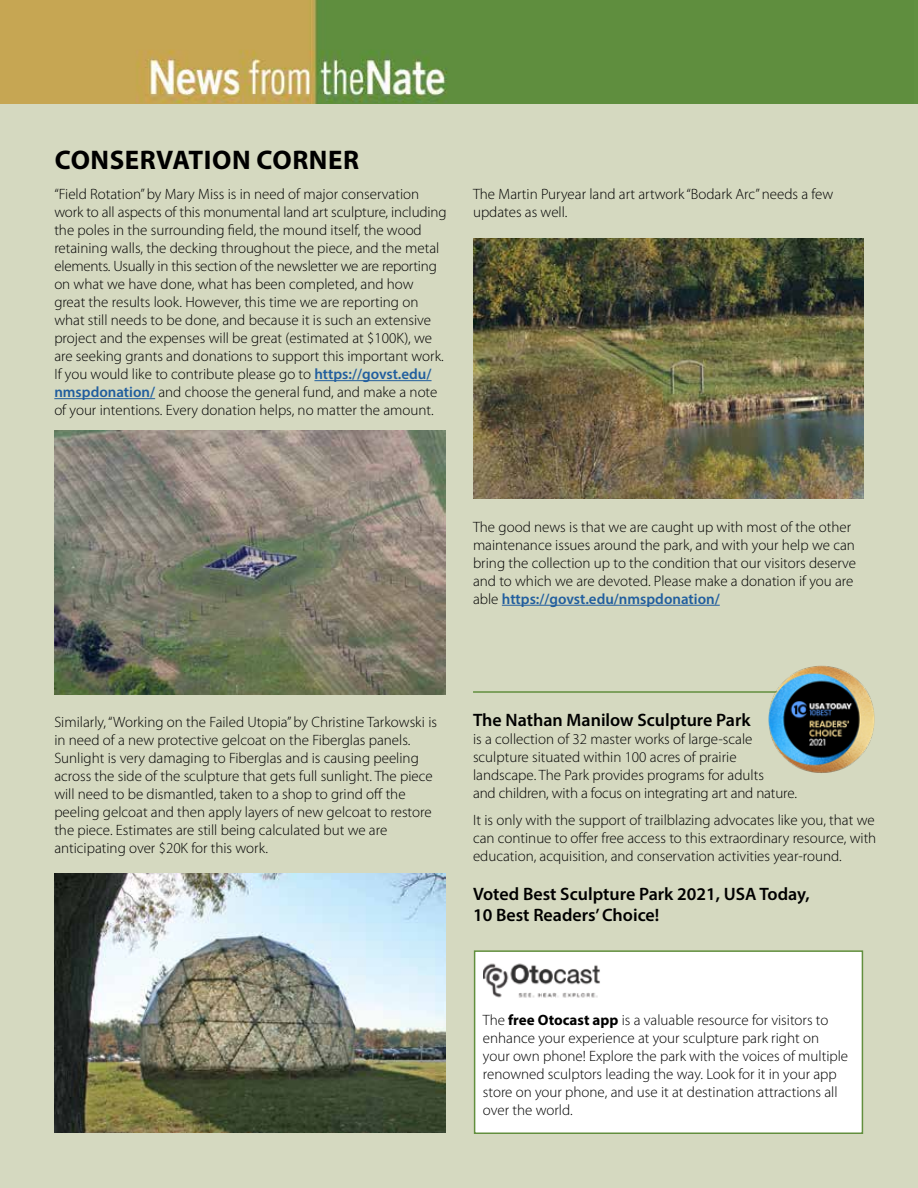
<style>
.page{position:relative;width:918px;height:1188px;background:#fff}
.page>*{position:absolute;margin:0;border:0;box-sizing:border-box;transform-origin:0 0}
.t1{font:700 27px "Myriad Pro";letter-spacing:.02em;color:#000}
.t2{font:600 18px/21px "Myriad Pro";color:#000}
.t3{font:300 15px/18px "Myriad Pro";color:#000}
.s1{font-weight:600;color:#215e9e}
.s2{font-weight:700}
</style>
<div class="page">
<img style="left:0;top:0;width:918px;height:105px">
<div style="left:0;top:105px;width:918px;height:1083px;background:#d5d9c0"></div>
<hr style="left:314px;top:380px;width:118px;height:1px;background:#215e9e">
<hr style="left:54px;top:398px;width:101px;height:1px;background:#215e9e">
<img style="left:55px;top:431px;width:391px;height:263px">
<img style="left:473px;top:239px;width:391px;height:259px">
<img style="left:55px;top:873px;width:391px;height:259px">
<hr style="left:502px;top:605px;width:218px;height:1px;background:#215e9e">
<hr style="left:473px;top:691px;width:391px;height:2px;background:#628f3e">
<div style="left:474px;top:950px;width:389px;height:184px;background:#fff;border:2px solid #628f3e"></div>
<img style="left:484px;top:963px;width:116px;height:35px">
<img style="left:754px;top:665px;width:121px;height:108px">
<h1 class="t1" style="left:55px;top:142px;width:306px">CONSERVATION CORNER</h1>
<p class="t3" style="left:54px;top:185px;width:394px">“Field Rotation” by Mary Miss is in need of major conservation work to all aspects of this monumental land art sculpture, including the poles in the surrounding field, the mound itself, the wood retaining walls, the decking throughout the piece, and the metal elements. Usually in this section of the newsletter we are reporting on what we have done, what has been completed, and how great the results look. However, this time we are reporting on what still needs to be done, and because it is such an extensive project and the expenses will be great (estimated at $100K), we are seeking grants and donations to support this important work.<br>If you would like to contribute please go to <span class="s1">https://govst.edu/ nmspdonation/</span> and choose the general fund, and make a note of your intentions. Every donation helps, no matter the amount.</p>
<p class="t3" style="left:473px;top:185px;width:362px">The Martin Puryear land art artwork “Bodark Arc” needs a few updates as well.</p>
<p class="t3" style="left:473px;top:518px;width:385px">The good news is that we are caught up with most of the other maintenance issues around the park, and with your help we can bring the collection up to the condition that our visitors deserve and to which we are devoted. Please make a donation if you are able <span class="s1">https://govst.edu/nmspdonation/</span></p>
<p class="t3" style="left:54px;top:713px;width:384px">Similarly, “Working on the Failed Utopia” by Christine Tarkowski is in need of a new protective gelcoat on the Fiberglas panels.<br>Sunlight is very damaging to Fiberglas and is causing peeling across the side of the sculpture that gets full sunlight. The piece will need to be dismantled, taken to a shop to grind off the peeling gelcoat and then apply layers of new gelcoat to restore the piece. Estimates are still being calculated but we are anticipating over $20K for this work.</p>
<p class="t2" style="left:473px;top:709px;width:279px">The Nathan Manilow Sculpture Park</p>
<p class="t3" style="left:473px;top:730px;width:325px">is a collection of 32 master works of large-scale sculpture situated within 100 acres of prairie landscape. The Park provides programs for adults<br>and children, with a focus on integrating art and nature.</p>
<p class="t3" style="left:473px;top:811px;width:405px;text-align:justify">It is only with the support of trailblazing advocates like you, that we can continue to offer free access to this extraordinary resource, with education, acquisition, and conservation activities year-round.</p>
<p class="t2" style="left:473px;top:883px;width:338px">Voted Best Sculpture Park 2021, USA Today,<br>10 Best Readers’ Choice!</p>
<p class="t3" style="left:483px;top:1012px;width:367px">The <span class="s2">free Otocast app</span> is a valuable resource for visitors to enhance your experience at your sculpture park right on your own phone! Explore the park with the voices of multiple renowned sculptors leading the way. Look for it in your app store on your phone, and use it at destination attractions all over the world.</p>
</div>
